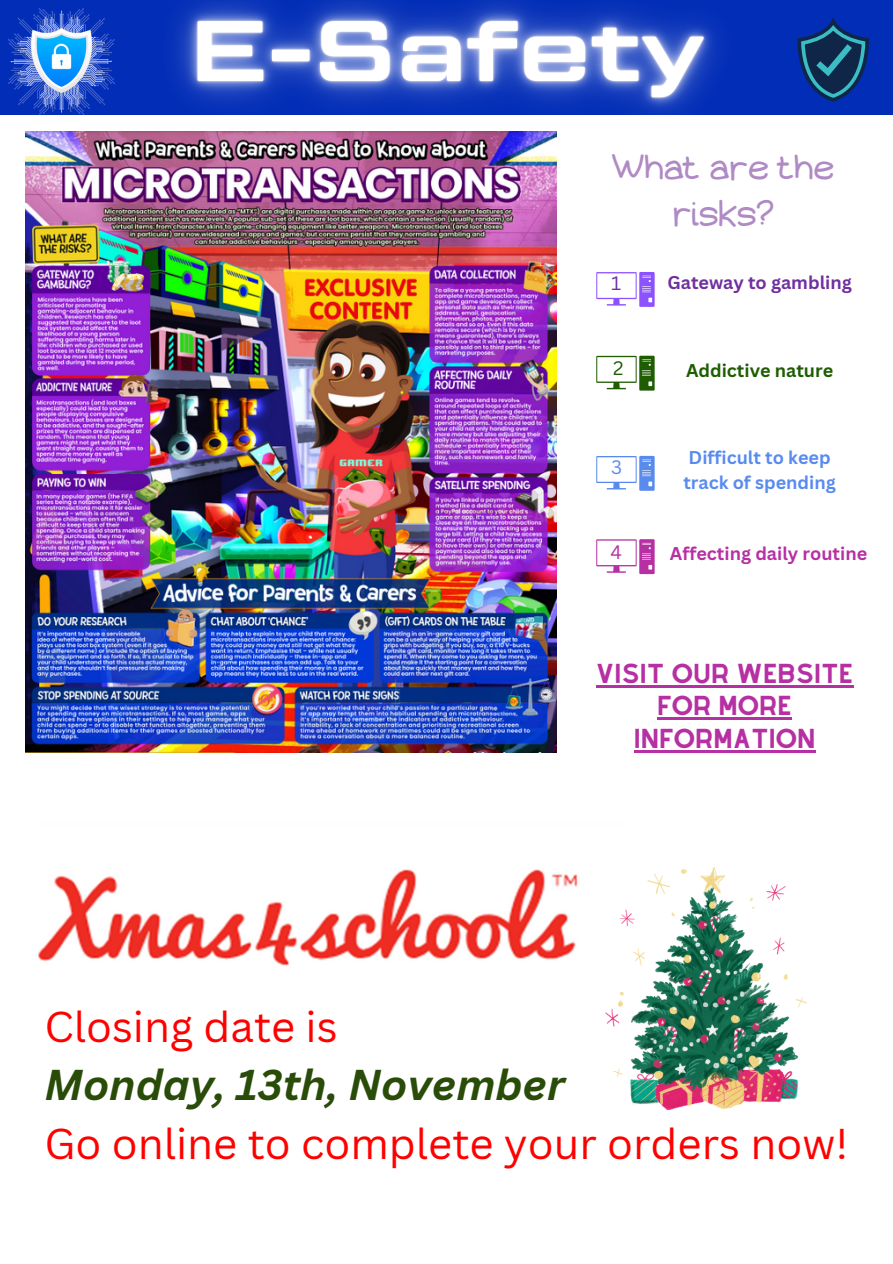
<style>
.page{position:relative;width:893px;height:1264px;background:#fff}
.page>*{position:absolute;margin:0;border:0;box-sizing:border-box;transform-origin:0 0}
.t1{font:42px "Canva Sans";color:#f00}
.t2{font:italic 700 42px "Canva Sans";color:#2a4c09}
.t3{font:33px/46px "Aka Acid GR Diary Girl";color:#af8ac4;text-align:center}
.t4{font:24px/32.5px "Alyssum Sans";color:#b630a3;text-align:center}
.t5{font:18.9px "Canva Sans";color:#1e5d02}
.t6{font:18.9px "Canva Sans";color:#b630a3}
.t7{font:18.9px "Canva Sans";color:#598bef}
.t8{font:18.9px "Canva Sans";color:#7030a0}
.t9{font:700 18px/24.8px "Canva Sans";color:#598bef}
.t10{font:700 18px "Canva Sans";color:#b630a3}
.t11{font:700 18px "Canva Sans";color:#7030a0}
.t12{font:700 18px "Canva Sans";color:#1e5d02}
</style>
<div class="page">
<div style="left:0;top:0;width:892px;height:114px;background:#022db7"></div>
<img style="left:9px;top:9px;width:105px;height:106px">
<svg style="left:797px;top:17px;width:72px;height:85px"></svg>
<img style="left:25px;top:131px;width:531px;height:622px">
<img style="left:120px;top:0;width:654px;height:180px">
<hr style="left:596px;top:685px;width:257px;height:2px;background:#b630a3">
<hr style="left:657px;top:717px;width:135px;height:2px;background:#b630a3">
<hr style="left:633px;top:750px;width:182px;height:2px;background:#b630a3">
<img style="left:38px;top:869px;width:540px;height:97px">
<img style="left:606px;top:867px;width:200px;height:242px">
<svg style="left:596px;top:356px;width:58px;height:34px"></svg>
<svg style="left:596px;top:539px;width:58px;height:35px"></svg>
<svg style="left:596px;top:456px;width:58px;height:34px"></svg>
<svg style="left:596px;top:272px;width:58px;height:35px"></svg>
<p class="t3" style="left:613px;top:146px;width:222px">What are the risks?</p>
<p class="t8" style="left:611px;top:270px;width:12px">1</p>
<p class="t11" style="left:667px;top:270px;width:186px">Gateway to gambling</p>
<p class="t5" style="left:613px;top:355px;width:12px">2</p>
<p class="t12" style="left:686px;top:358px;width:149px">Addictive nature</p>
<p class="t7" style="left:611px;top:454px;width:12px">3</p>
<p class="t9" style="left:683px;top:445px;width:154px">Difficult to keep track of spending</p>
<p class="t6" style="left:610px;top:539px;width:13px">4</p>
<p class="t10" style="left:670px;top:540px;width:199px">Affecting daily routine</p>
<p class="t4" style="left:596px;top:657px;width:259px">VISIT OUR WEBSITE<br>FOR MORE<br>INFORMATION</p>
<p class="t1" style="left:44px;top:996px;width:295px">Closing date is</p>
<p class="t2" style="left:44px;top:1055px;width:522px">Monday, 13th, November</p>
<p class="t1" style="left:44px;top:1113px;width:805px">Go online to complete your orders now!</p>
</div>
